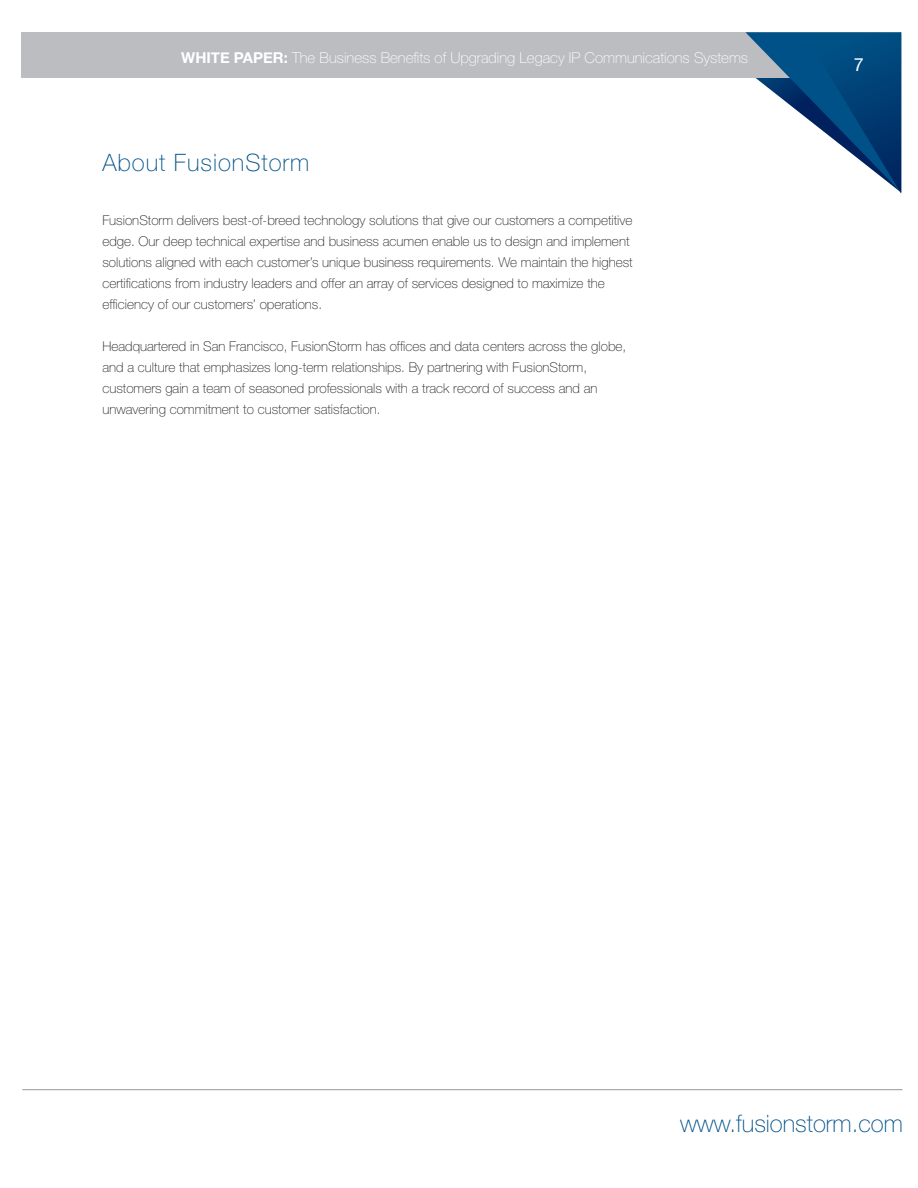
<style>
.page{position:relative;width:918px;height:1188px;background:#fff}
.page>*{position:absolute;margin:0;border:0;box-sizing:border-box;transform-origin:0 0}
.t1{font:100 24px "Helvetica Neue LT Std";color:#005187}
.t2{font:100 24px "Helvetica Neue LT Std";letter-spacing:.04em;color:#005187}
.t3{font:18px "Helvetica Neue";color:#fff}
.t4{font:100 15px "Helvetica Neue LT Std";color:#fff}
.t5{font:100 13.5px/21px "Helvetica Neue LT Std";color:#231f20}
.s1{font-family:"Helvetica Neue";font-weight:700}
</style>
<div class="page">
<div style="left:21px;top:32px;width:878px;height:45px;background:#bcbdc0"></div>
<svg style="left:698px;top:32px;width:203px;height:161px"></svg>
<hr style="left:22px;top:1089px;width:881px;height:1px;background:#939598">
<p class="t4" style="left:181px;top:50px;width:568px"><span class="s1">WHITE PAPER:</span> The Business Benefits of Upgrading Legacy IP Communications Systems</p>
<h2 class="t3" style="left:854px;top:54px;width:12px">7</h2>
<h1 class="t2" style="left:102px;top:149px;width:208px">About FusionStorm</h1>
<p class="t5" style="left:102px;top:210px;width:532px">FusionStorm delivers best-of-breed technology solutions that give our customers a competitive edge. Our deep technical expertise and business acumen enable us to design and implement solutions aligned with each customer’s unique business requirements. We maintain the highest certifications from industry leaders and offer an array of services designed to maximize the efficiency of our customers’ operations.</p>
<p class="t5" style="left:102px;top:336px;width:525px">Headquartered in San Francisco, FusionStorm has offices and data centers across the globe, and a culture that emphasizes long-term relationships. By partnering with FusionStorm, customers gain a team of seasoned professionals with a track record of success and an unwavering commitment to customer satisfaction.</p>
<h1 class="t1" style="left:680px;top:1109px;width:224px">www.fusionstorm.com</h1>
</div>
